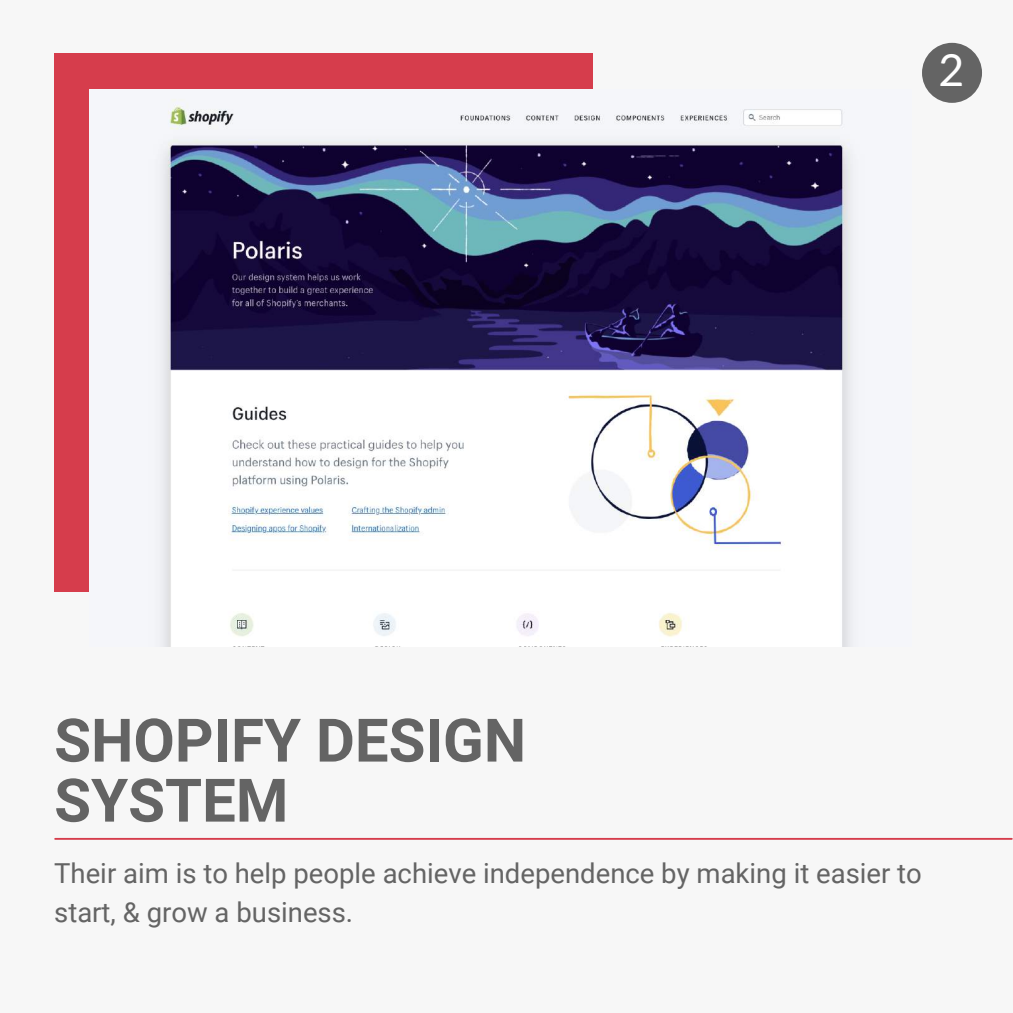
<style>
.page{position:relative;width:1013px;height:1013px;background:#fff}
.page>*{position:absolute;margin:0;border:0;box-sizing:border-box;transform-origin:0 0}
.t1{font:700 60px/60px "Roboto";color:#646464}
.t2{font:44.62px "Lato";color:#fff}
.t3{font:27.5px/38.5px "Roboto";color:#646464}
</style>
<div class="page">
<div style="left:0;top:0;width:1012px;height:1012px;background:#f7f7f7"></div>
<div style="left:54px;top:53px;width:538px;height:538px;background:#d63d4c"></div>
<img style="left:89px;top:90px;width:762px;height:556px">
<hr style="left:55px;top:838px;width:956px;height:1px;background:#d63d4c">
<div style="left:922px;top:43px;width:60px;height:60px;background:#646464;border-radius:50%"></div>
<h2 class="t2" style="left:938px;top:42px;width:27px">2</h2>
<h1 class="t1" style="left:54px;top:711px;width:473px">SHOPIFY DESIGN<br>SYSTEM</h1>
<p class="t3" style="left:54px;top:854px;width:869px">Their aim is to help people achieve independence by making it easier to start, &amp; grow a business.</p>
</div>
